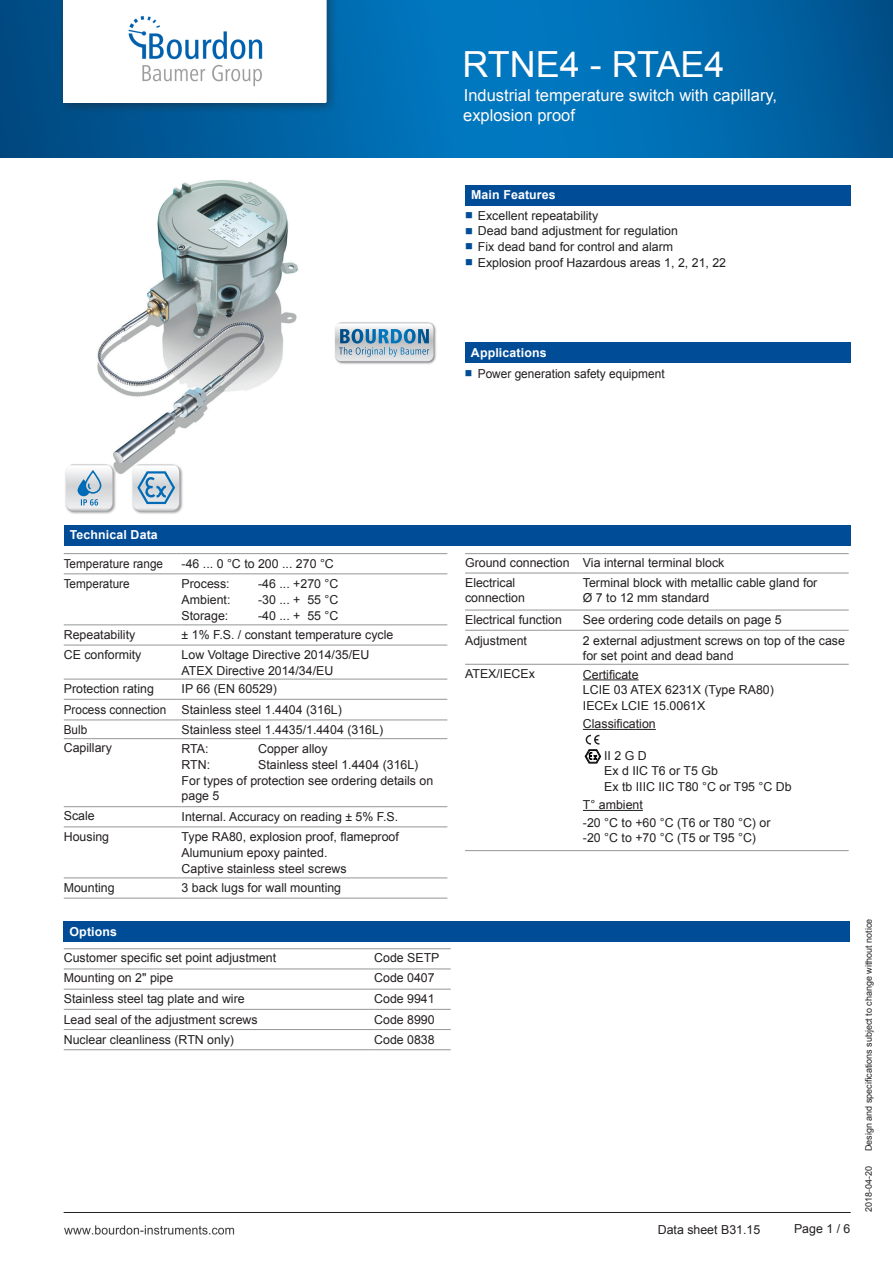
<style>
.page{position:relative;width:893px;height:1263px;background:#fff}
.page>*{position:absolute;margin:0;border:0;box-sizing:border-box;transform-origin:0 0}
.t1{font:36px "Arial";color:#fff}
.t2{font:16.5px/19.8px "Arial";color:#fff}
.t3{font:12.3px/15.8px "Arial";color:#231f20}
.t4{font:700 12.3px "Arial";letter-spacing:.01em;color:#fff}
.t5{font:12.3px "Arial";color:#231f20;scale:.96 1}
.t6{font:12.3px "Arial";color:#231f20;scale:.95 1}
.t7{font:9px "Arial";color:#231f20}
.s1{font-weight:700;color:#fff}
</style>
<div class="page">
<img style="left:0;top:0;width:893px;height:1235px">
<svg style="left:466px;top:212px;width:6px;height:6px"></svg>
<svg style="left:466px;top:228px;width:6px;height:6px"></svg>
<svg style="left:466px;top:244px;width:6px;height:6px"></svg>
<svg style="left:466px;top:259px;width:6px;height:6px"></svg>
<svg style="left:466px;top:370px;width:6px;height:7px"></svg>
<p class="t1" style="left:463px;top:40px;width:264px">RTNE4 - RTAE4</p>
<p class="t2" style="left:463px;top:86px;width:315px">Industrial temperature switch with capillary, explosion proof</p>
<p class="t4" style="left:471px;top:187px;width:86px">Main Features</p>
<p class="t3" style="left:478px;top:208px;width:250px">Excellent repeatability<br>Dead band adjustment for regulation<br>Fix dead band for control and alarm Explosion proof Hazardous areas 1, 2, 21, 22</p>
<p class="t4" style="left:471px;top:345px;width:77px">Applications</p>
<p class="t5" style="left:478px;top:366px;width:196px">Power generation safety equipment</p>
<p class="t4" style="left:70px;top:527px;width:90px">Technical Data</p>
<p class="t6" style="left:64px;top:556px;width:106px">Temperature range</p>
<p class="t3" style="left:182px;top:556px;width:154px">-46 ... 0 °C to 200 ... 270 °C</p>
<p class="t6" style="left:64px;top:576px;width:71px">Temperature</p>
<p class="t3" style="left:182px;top:576px;width:50px">Process:</p>
<p class="t3" style="left:258px;top:576px;width:82px">-46 ... +270 °C</p>
<p class="t3" style="left:182px;top:592px;width:50px">Ambient:</p>
<p class="t3" style="left:258px;top:592px;width:82px">-30 ... + 55 °C</p>
<p class="t3" style="left:182px;top:608px;width:48px">Storage:</p>
<p class="t3" style="left:258px;top:608px;width:82px">-40 ... + 55 °C</p>
<p class="t3" style="left:64px;top:627px;width:73px">Repeatability</p>
<p class="t3" style="left:182px;top:627px;width:213px">± 1% F.S. / constant temperature cycle</p>
<p class="t3" style="left:64px;top:647px;width:79px">CE conformity</p>
<p class="t3" style="left:182px;top:647px;width:189px">Low Voltage Directive 2014/35/EU<br>ATEX Directive 2014/34/EU</p>
<p class="t3" style="left:64px;top:681px;width:92px">Protection rating</p>
<p class="t3" style="left:64px;top:679px;width:280px;line-height:20.4px;text-indent:118px">IP 66 (EN 60529)<br>Process connection Stainless steel 1.4404 (316L)<br>Bulb</p>
<p class="t3" style="left:182px;top:722px;width:203px">Stainless steel 1.4435/1.4404 (316L)</p>
<p class="t3" style="left:64px;top:740px;width:50px">Capillary</p>
<p class="t3" style="left:182px;top:741px;width:29px">RTA:</p>
<p class="t3" style="left:258px;top:741px;width:71px">Copper alloy</p>
<p class="t3" style="left:182px;top:757px;width:30px">RTN:</p>
<p class="t3" style="left:182px;top:757px;width:253px;text-indent:77px">Stainless steel 1.4404 (316L)<br>For types of protection see ordering details on page 5</p>
<p class="t3" style="left:64px;top:808px;width:32px">Scale</p>
<p class="t3" style="left:182px;top:809px;width:218px">Internal. Accuracy on reading ± 5% F.S.</p>
<p class="t3" style="left:64px;top:829px;width:47px">Housing</p>
<p class="t3" style="left:182px;top:829px;width:219px">Type RA80, explosion proof, flameproof<br>Alumunium epoxy painted.<br>Captive stainless steel screws</p>
<p class="t3" style="left:64px;top:880px;width:52px">Mounting</p>
<p class="t3" style="left:182px;top:880px;width:161px">3 back lugs for wall mounting</p>
<p class="t3" style="left:64px;top:919px;width:214px;line-height:26px;text-indent:6px"><span class="s1">Options<br></span>Customer specific set point adjustment</p>
<p class="t3" style="left:374px;top:950px;width:67px">Code SETP</p>
<p class="t3" style="left:64px;top:970px;width:111px">Mounting on 2" pipe</p>
<p class="t3" style="left:374px;top:970px;width:62px">Code 0407</p>
<p class="t3" style="left:64px;top:991px;width:182px">Stainless steel tag plate and wire</p>
<p class="t3" style="left:374px;top:991px;width:62px">Code 9941</p>
<p class="t3" style="left:64px;top:1011px;width:195px">Lead seal of the adjustment screws</p>
<p class="t3" style="left:374px;top:1011px;width:62px">Code 8990</p>
<p class="t3" style="left:64px;top:1032px;width:172px">Nuclear cleanliness (RTN only)</p>
<p class="t3" style="left:374px;top:1032px;width:62px">Code 0838</p>
<p class="t3" style="left:465px;top:553px;width:261px;line-height:19.4px">Ground connection Via internal terminal block<br>Electrical</p>
<p class="t3" style="left:465px;top:590px;width:61px">connection</p>
<p class="t3" style="left:583px;top:574px;width:236px">Terminal block with metallic cable gland for<br>Ø 7 to 12 mm standard</p>
<p class="t3" style="left:465px;top:611px;width:98px">Electrical function</p>
<p class="t3" style="left:583px;top:612px;width:200px">See ordering code details on page 5</p>
<p class="t3" style="left:465px;top:632px;width:63px">Adjustment</p>
<p class="t3" style="left:583px;top:632px;width:264px">2 external adjustment screws on top of the case for set point and dead band</p>
<p class="t3" style="left:465px;top:666px;width:71px">ATEX/IECEx</p>
<p class="t3" style="left:583px;top:666px;width:192px">Certificate<br>LCIE 03 ATEX 6231X (Type RA80)<br>IECEx LCIE 15.0061X</p>
<p class="t3" style="left:583px;top:716px;width:74px">Classification</p>
<p class="t3" style="left:604px;top:747px;width:189px">II 2 G D<br>Ex d IIC T6 or T5 Gb<br>Ex tb IIIC IIC T80 °C or T95 °C Db</p>
<p class="t3" style="left:583px;top:796px;width:189px;line-height:18.3px">T° ambient<br>-20 °C to +60 °C (T6 or T80 °C) or</p>
<p class="t3" style="left:583px;top:830px;width:175px">-20 °C to +70 °C (T5 or T95 °C)</p>
<p class="t3" style="left:658px;top:1221px;width:104px">Data sheet B31.15</p>
<p class="t3" style="left:794px;top:1221px;width:58px">Page 1 / 6</p>
<p class="t7" style="left:863px;top:1151px;width:234px;rotate:-90deg">Design and specifications subject to change without notice</p>
<p class="t7" style="left:863px;top:1212px;width:48px;rotate:-90deg">2018-04-20</p>
</div>
